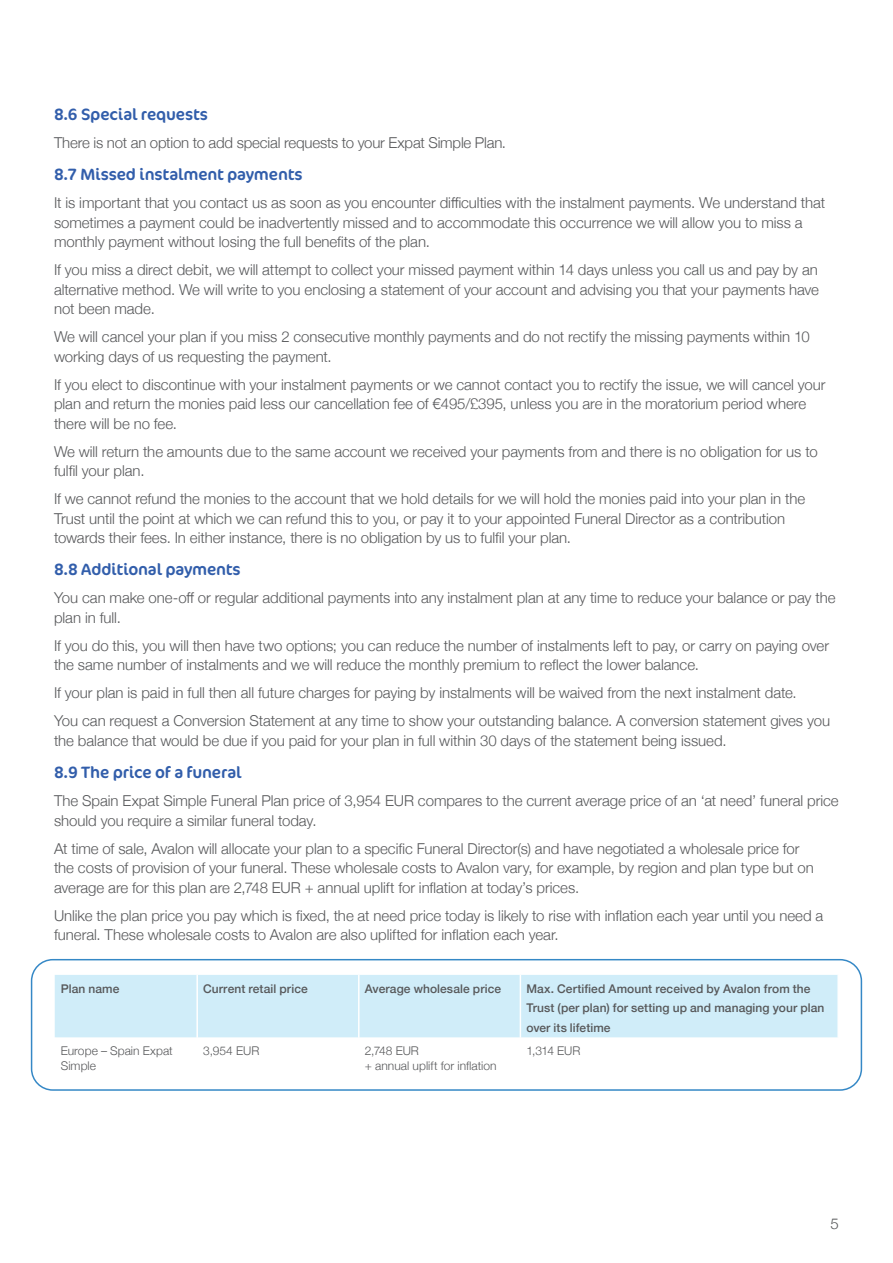
<style>
.page{position:relative;width:893px;height:1263px;background:#fff}
.page>*{position:absolute;margin:0;border:0;box-sizing:border-box;transform-origin:0 0}
.SubSub_Head{font:16.5px "Cocon Pro";letter-spacing:-.01em;color:#325eab}
.Body_Copy{font:300 15px/19.5px "Helvetica Neue";letter-spacing:-.005em;color:#57585a}
.Body_Copy-2{font:500 12px/19.5px "Helvetica Neue";letter-spacing:.005em;color:#57585a}
.Body_Copy-3{font:300 12px/14.4px "Helvetica Neue";letter-spacing:.005em;color:#57585a}
</style>
<div class="page">
<div style="left:31px;top:959px;width:831px;height:132px;border:2px solid #3588c6;border-radius:21px"></div>
<div style="left:55px;top:975px;width:782px;height:62px;background:#d0edf9"></div>
<svg style="left:56px;top:1037px;width:781px;height:1px"></svg>
<hr style="left:196px;top:975px;width:2px;height:62px;background:#fff">
<hr style="left:358px;top:975px;width:2px;height:62px;background:#fff">
<hr style="left:520px;top:975px;width:1px;height:62px;background:#fff">
<hr style="left:196px;top:1037px;width:2px;height:38px;background:#fff">
<hr style="left:358px;top:1037px;width:2px;height:38px;background:#fff">
<hr style="left:520px;top:1037px;width:1px;height:38px;background:#fff">
<p class="SubSub_Head" style="left:54px;top:103px;width:155px">8.6 Special requests</p>
<p class="Body_Copy" style="left:54px;top:132px;width:454px">There is not an option to add special requests to your Expat Simple Plan.</p>
<p class="SubSub_Head" style="left:54px;top:163px;width:250px">8.7 Missed instalment payments</p>
<p class="Body_Copy" style="left:54px;top:192px;width:773px">It is important that you contact us as soon as you encounter difficulties with the instalment payments. We understand that sometimes a payment could be inadvertently missed and to accommodate this occurrence we will allow you to miss a monthly payment without losing the full benefits of the plan.</p>
<p class="Body_Copy" style="left:54px;top:259px;width:767px;text-align:justify">If you miss a direct debit, we will attempt to collect your missed payment within 14 days unless you call us and pay by an alternative method. We will write to you enclosing a statement of your account and advising you that your payments have not been made.</p>
<p class="Body_Copy" style="left:54px;top:326px;width:757px">We will cancel your plan if you miss 2 consecutive monthly payments and do not rectify the missing payments within 10 working days of us requesting the payment.</p>
<p class="Body_Copy" style="left:54px;top:373px;width:773px">If you elect to discontinue with your instalment payments or we cannot contact you to rectify the issue, we will cancel your plan and return the monies paid less our cancellation fee of €495/£395, unless you are in the moratorium period where there will be no fee.</p>
<p class="Body_Copy" style="left:54px;top:440px;width:765px">We will return the amounts due to the same account we received your payments from and there is no obligation for us to fulfil your plan.</p>
<p class="Body_Copy" style="left:54px;top:488px;width:753px">If we cannot refund the monies to the account that we hold details for we will hold the monies paid into your plan in the<br>Trust until the point at which we can refund this to you, or pay it to your appointed Funeral Director as a contribution towards their fees. In either instance, there is no obligation by us to fulfil your plan.</p>
<p class="SubSub_Head" style="left:54px;top:559px;width:188px">8.8 Additional payments</p>
<p class="Body_Copy" style="left:54px;top:587px;width:783px">You can make one-off or regular additional payments into any instalment plan at any time to reduce your balance or pay the plan in full.</p>
<p class="Body_Copy" style="left:54px;top:635px;width:777px">If you do this, you will then have two options; you can reduce the number of instalments left to pay, or carry on paying over the same number of instalments and we will reduce the monthly premium to reflect the lower balance.</p>
<p class="Body_Copy" style="left:54px;top:682px;width:744px">If your plan is paid in full then all future charges for paying by instalments will be waived from the next instalment date.</p>
<p class="Body_Copy" style="left:54px;top:710px;width:777px">You can request a Conversion Statement at any time to show your outstanding balance. A conversion statement gives you the balance that would be due if you paid for your plan in full within 30 days of the statement being issued.</p>
<p class="SubSub_Head" style="left:54px;top:761px;width:189px">8.9 The price of a funeral</p>
<p class="Body_Copy" style="left:54px;top:790px;width:786px">The Spain Expat Simple Funeral Plan price of 3,954 EUR compares to the current average price of an ‘at need’ funeral price should you require a similar funeral today.</p>
<p class="Body_Copy" style="left:54px;top:837px;width:761px">At time of sale, Avalon will allocate your plan to a specific Funeral Director(s) and have negotiated a wholesale price for the costs of provision of your funeral. These wholesale costs to Avalon vary, for example, by region and plan type but on average are for this plan are 2,748 EUR + annual uplift for inflation at today’s prices.</p>
<p class="Body_Copy" style="left:54px;top:904px;width:771px">Unlike the plan price you pay which is fixed, the at need price today is likely to rise with inflation each year until you need a funeral. These wholesale costs to Avalon are also uplifted for inflation each year.</p>
<p class="Body_Copy-2" style="left:61px;top:977px;width:60px">Plan name</p>
<p class="Body_Copy-2" style="left:203px;top:977px;width:106px">Current retail price</p>
<p class="Body_Copy-2" style="left:365px;top:977px;width:138px">Average wholesale price</p>
<p class="Body_Copy-2" style="left:526px;top:977px;width:300px">Max. Certified Amount received by Avalon from the<br>Trust (per plan) for setting up and managing your plan over its lifetime</p>
<p class="Body_Copy-3" style="left:61px;top:1043px;width:114px">Europe – Spain Expat<br>Simple</p>
<p class="Body_Copy-3" style="left:203px;top:1043px;width:58px">3,954 EUR</p>
<p class="Body_Copy-3" style="left:365px;top:1043px;width:133px">2,748 EUR<br>+ annual uplift for inflation</p>
<p class="Body_Copy-3" style="left:526px;top:1043px;width:56px">1,314 EUR</p>
<p class="Body_Copy" style="left:831px;top:1212px;width:10px">5</p>
</div>
